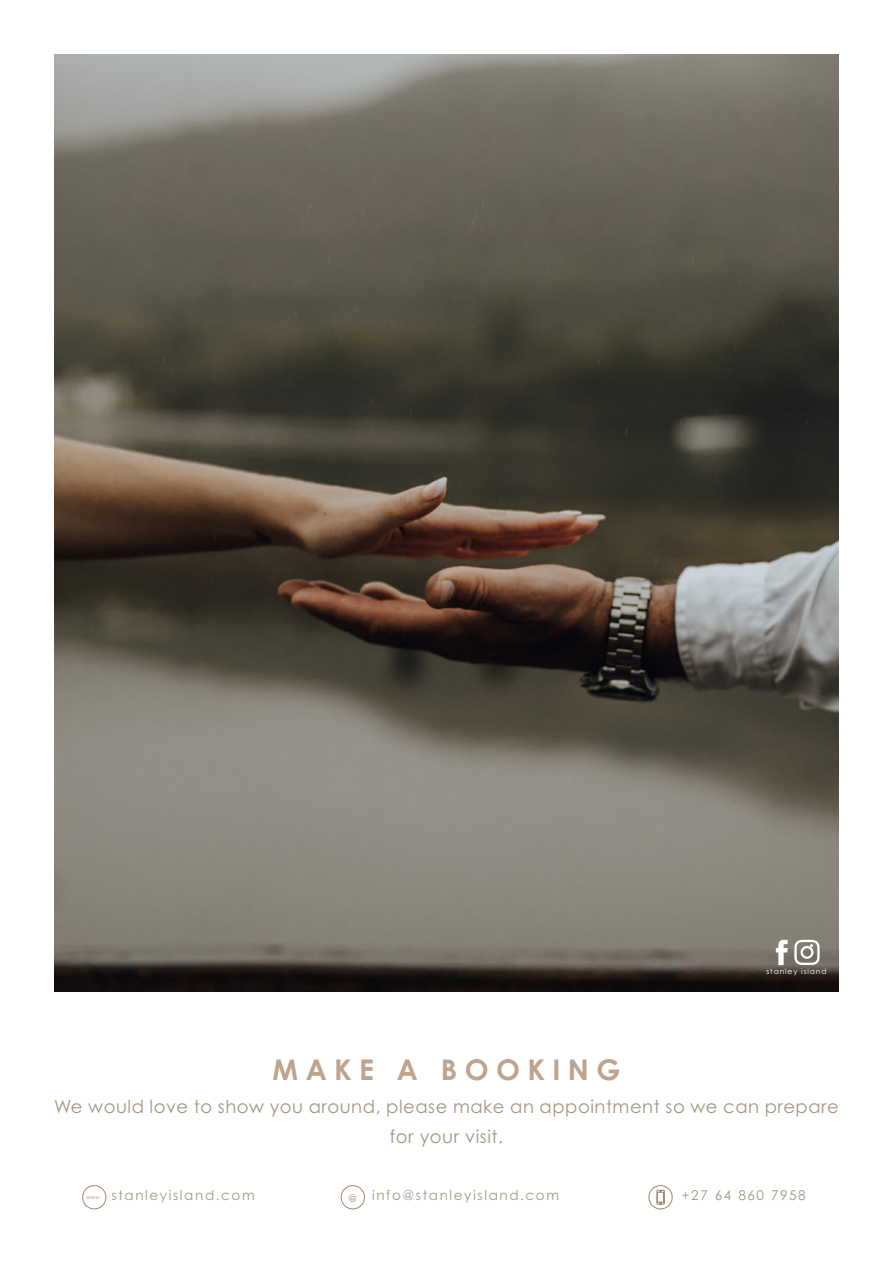
<style>
.page{position:relative;width:893px;height:1263px;background:#fff}
.page>*{position:absolute;margin:0;border:0;box-sizing:border-box;transform-origin:0 0}
.t1{font:700 28.5px "Century Gothic Pro";letter-spacing:.26em;color:#bfa38d}
.t2{font:18px/30px "Century Gothic Pro";letter-spacing:.03em;color:#a99684;text-align:center}
.t3{font:13.5px "Century Gothic Pro";letter-spacing:.12em;color:#a99684}
.t4{font:7.5px "Century Gothic Pro";letter-spacing:.12em;color:#fff}
.t5{font:5.25px "Century Gothic Pro";color:#a3876e}
</style>
<div class="page">
<img style="left:54px;top:54px;width:785px;height:938px">
<div style="left:83px;top:1185px;width:23px;height:24px;border:1px solid #a3876e;border-radius:50%"></div>
<div style="left:341px;top:1185px;width:24px;height:24px;border:1px solid #a3876e;border-radius:50%"></div>
<svg style="left:649px;top:1185px;width:23px;height:24px"></svg>
<svg style="left:776px;top:940px;width:12px;height:25px"></svg>
<svg style="left:794px;top:940px;width:26px;height:25px"></svg>
<p class="t4" style="left:766px;top:967px;width:62px">stanley island</p>
<p class="t1" style="left:273px;top:1052px;width:349px">MAKE A BOOKING</p>
<p class="t2" style="left:54px;top:1092px;width:786px">We would love to show you around, please make an appointment so we can prepare for your visit.</p>
<p class="t5" style="left:87px;top:1194px;width:15px">www</p>
<p class="t3" style="left:111px;top:1187px;width:145px">stanleyisland.com</p>
<p class="t3" style="left:348px;top:1187px;width:213px"><sub>@</sub> info@stanleyisland.com</p>
<p class="t3" style="left:681px;top:1187px;width:126px">+27 64 860 7958</p>
</div>
